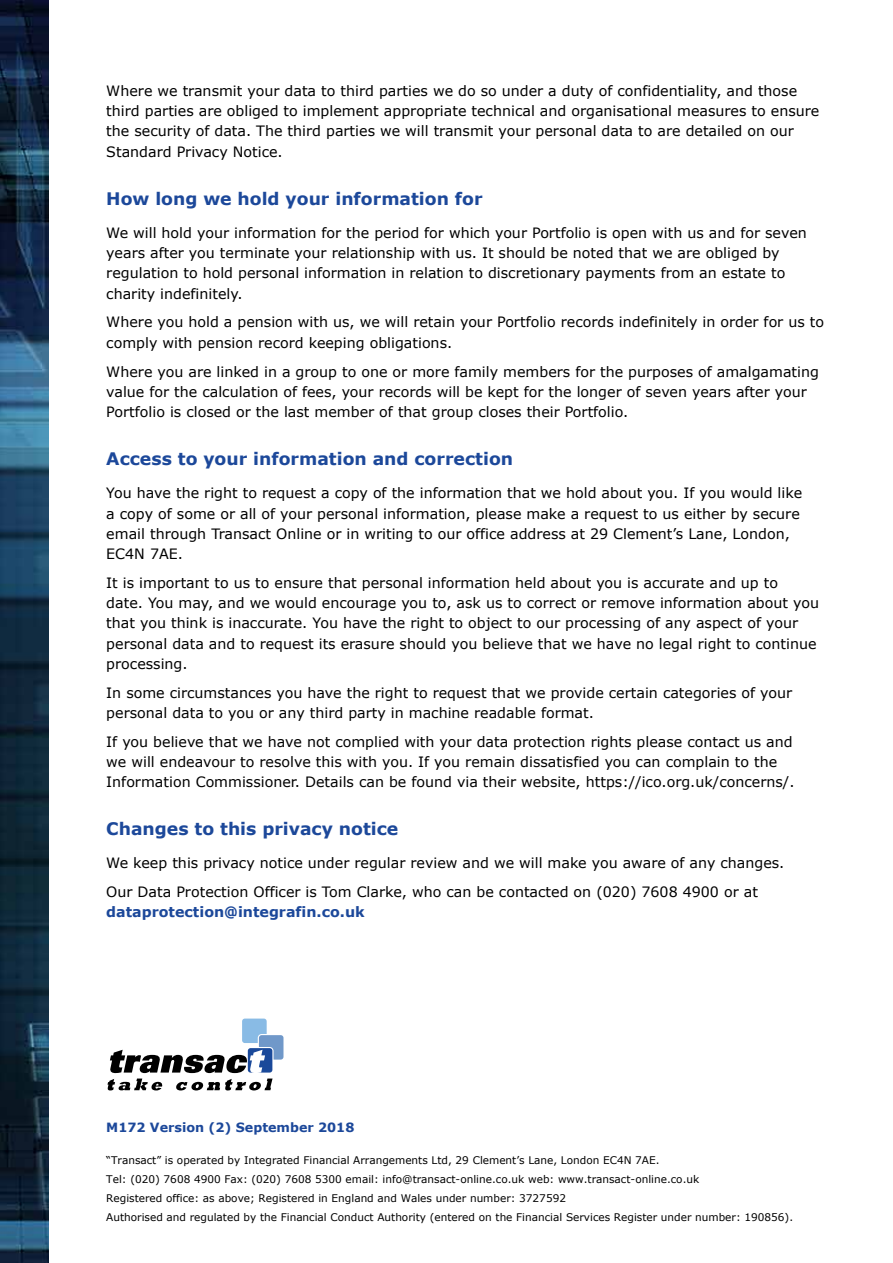
<style>
.page{position:relative;width:893px;height:1263px;background:#fff}
.page>*{position:absolute;margin:0;border:0;box-sizing:border-box;transform-origin:0 0}
.t1{font:700 17.25px "Verdana";color:#1c489a}
.t2{font:14.25px/20.2px "Verdana";color:#000}
.t3{font:700 14.25px "Verdana";color:#1c489a}
.t4{font:700 12.75px "Verdana";color:#1c489a}
.t5{font:10.5px/19.2px "Verdana";color:#000}
</style>
<div class="page">
<img style="left:0;top:0;width:49px;height:1263px">
<svg style="left:107px;top:1018px;width:177px;height:72px"></svg>
<p class="t2" style="left:106px;top:81px;width:715px">Where we transmit your data to third parties we do so under a duty of confidentiality, and those third parties are obliged to implement appropriate technical and organisational measures to ensure the security of data. The third parties we will transmit your personal data to are detailed on our Standard Privacy Notice.</p>
<p class="t1" style="left:106px;top:187px;width:378px">How long we hold your information for</p>
<p class="t2" style="left:106px;top:223px;width:702px">We will hold your information for the period for which your Portfolio is open with us and for seven years after you terminate your relationship with us. It should be noted that we are obliged by regulation to hold personal information in relation to discretionary payments from an estate to charity indefinitely.</p>
<p class="t2" style="left:106px;top:312px;width:719px">Where you hold a pension with us, we will retain your Portfolio records indefinitely in order for us to comply with pension record keeping obligations.</p>
<p class="t2" style="left:106px;top:361px;width:714px">Where you are linked in a group to one or more family members for the purposes of amalgamating value for the calculation of fees, your records will be kept for the longer of seven years after your<br>Portfolio is closed or the last member of that group closes their Portfolio.</p>
<p class="t1" style="left:106px;top:448px;width:408px">Access to your information and correction</p>
<p class="t2" style="left:106px;top:483px;width:697px">You have the right to request a copy of the information that we hold about you. If you would like a copy of some or all of your personal information, please make a request to us either by secure email through Transact Online or in writing to our office address at 29 Clement’s Lane, London, EC4N 7AE.</p>
<p class="t2" style="left:106px;top:573px;width:714px">It is important to us to ensure that personal information held about you is accurate and up to<br>date. You may, and we would encourage you to, ask us to correct or remove information about you that you think is inaccurate. You have the right to object to our processing of any aspect of your personal data and to request its erasure should you believe that we have no legal right to continue processing.</p>
<p class="t2" style="left:106px;top:682px;width:687px">In some circumstances you have the right to request that we provide certain categories of your personal data to you or any third party in machine readable format.</p>
<p class="t2" style="left:106px;top:731px;width:690px">If you believe that we have not complied with your data protection rights please contact us and we will endeavour to resolve this with you. If you remain dissatisfied you can complain to the<br>Information Commissioner. Details can be found via their website, https://ico.org.uk/concerns/.</p>
<p class="t1" style="left:106px;top:818px;width:294px">Changes to this privacy notice</p>
<p class="t2" style="left:106px;top:849px;width:680px;line-height:28.8px">We keep this privacy notice under regular review and we will make you aware of any changes.<br>Our Data Protection Officer is Tom Clarke, who can be contacted on (020) 7608 4900 or at</p>
<p class="t3" style="left:106px;top:903px;width:260px">dataprotection@integrafin.co.uk</p>
<p class="t4" style="left:106px;top:1118px;width:250px">M172 Version (2) September 2018</p>
<p class="t5" style="left:106px;top:1150px;width:688px">“Transact” is operated by Integrated Financial Arrangements Ltd, 29 Clement’s Lane, London EC4N 7AE.<br>Tel: (020) 7608 4900 Fax: (020) 7608 5300 email: info@transact-online.co.uk web: www.transact-online.co.uk<br>Registered office: as above; Registered in England and Wales under number: 3727592<br>Authorised and regulated by the Financial Conduct Authority (entered on the Financial Services Register under number: 190856).</p>
</div>
